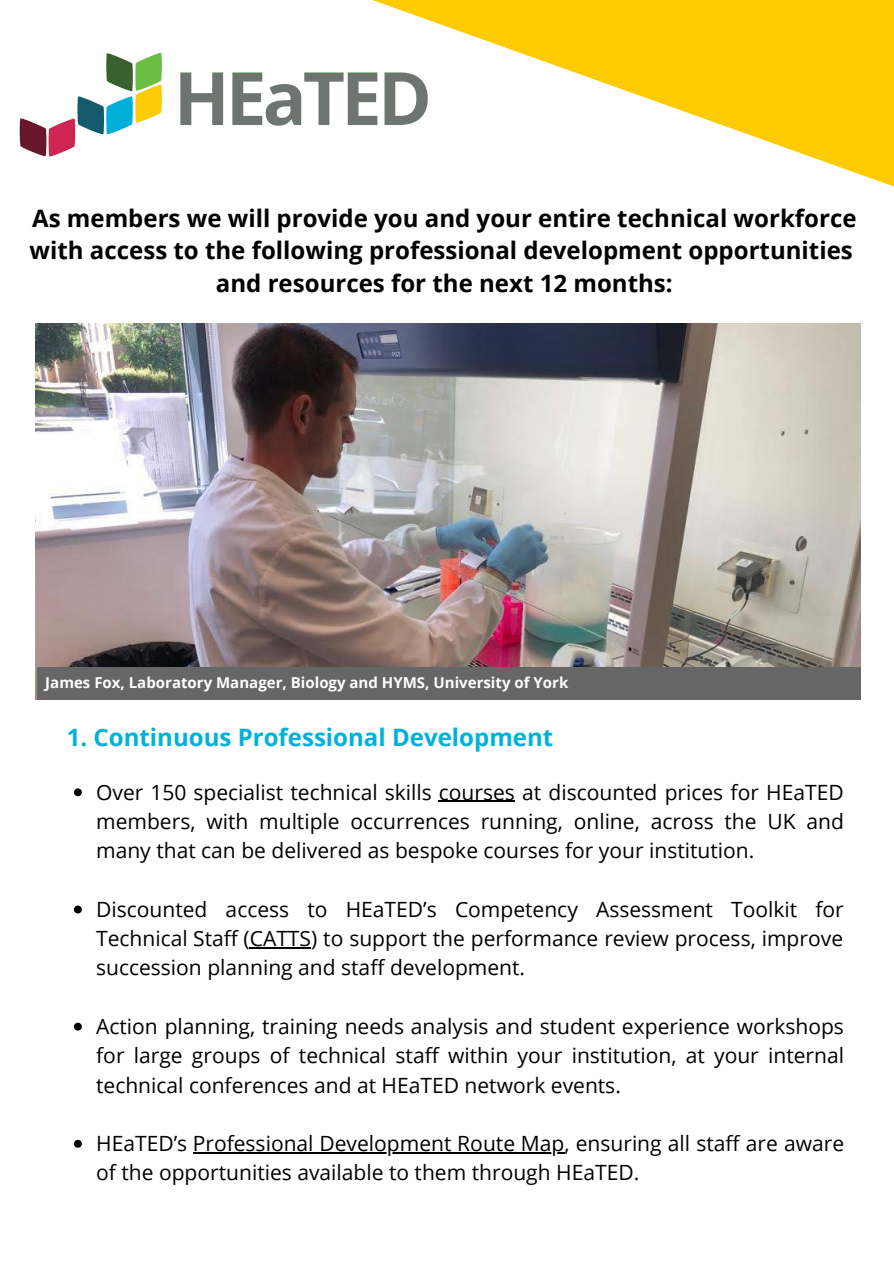
<style>
.page{position:relative;width:894px;height:1264px;background:#fff}
.page>*{position:absolute;margin:0;border:0;box-sizing:border-box;transform-origin:0 0}
.t1{font:700 24px/32.7px "Open Sans";color:#000}
.t2{font:700 24px "Open Sans";color:#00b1da}
.t3{font:21px/29.2px "Open Sans";color:#000;text-align:justify}
.t4{font:700 15px "Open Sans";color:#fff}
</style>
<div class="page">
<img style="left:19px;top:52px;width:200px;height:105px">
<svg style="left:74px;top:788px;width:8px;height:8px"></svg>
<hr style="left:439px;top:800px;width:76px;height:2px;background:#000">
<svg style="left:74px;top:905px;width:8px;height:8px"></svg>
<hr style="left:250px;top:947px;width:61px;height:1px;background:#000">
<svg style="left:74px;top:1022px;width:8px;height:8px"></svg>
<svg style="left:74px;top:1139px;width:8px;height:8px"></svg>
<hr style="left:193px;top:1152px;width:371px;height:1px;background:#000">
<svg style="left:219px;top:0;width:674px;height:187px"></svg>
<img style="left:36px;top:323px;width:824px;height:376px">
<div style="left:37px;top:667px;width:822px;height:33px;background:#666"></div>
<p class="t1" style="left:30px;top:201px;width:828px">As members we will provide you and your entire technical workforce with access to the following professional development opportunities</p>
<p class="t1" style="left:216px;top:266px;width:458px">and resources for the next 12 months:</p>
<p class="t4" style="left:45px;top:672px;width:524px">James Fox, Laboratory Manager, Biology and HYMS, University of York</p>
<p class="t2" style="left:67px;top:720px;width:488px">1. Continuous Professional Development</p>
<p class="t3" style="left:96px;top:776px;width:749px">Over 150 specialist technical skills courses at discounted prices for HEaTED members, with multiple occurrences running, online, across the UK and many that can be delivered as bespoke courses for your institution.</p>
<p class="t3" style="left:96px;top:894px;width:749px">Discounted access to HEaTED’s Competency Assessment Toolkit for Technical Staff (CATTS) to support the performance review process, improve succession planning and staff development.</p>
<p class="t3" style="left:96px;top:1011px;width:749px">Action planning, training needs analysis and student experience workshops for large groups of technical staff within your institution, at your internal technical conferences and at HEaTED network events.</p>
<p class="t3" style="left:96px;top:1128px;width:749px">HEaTED’s Professional Development Route Map, ensuring all staff are aware of the opportunities available to them through HEaTED.</p>
</div>
